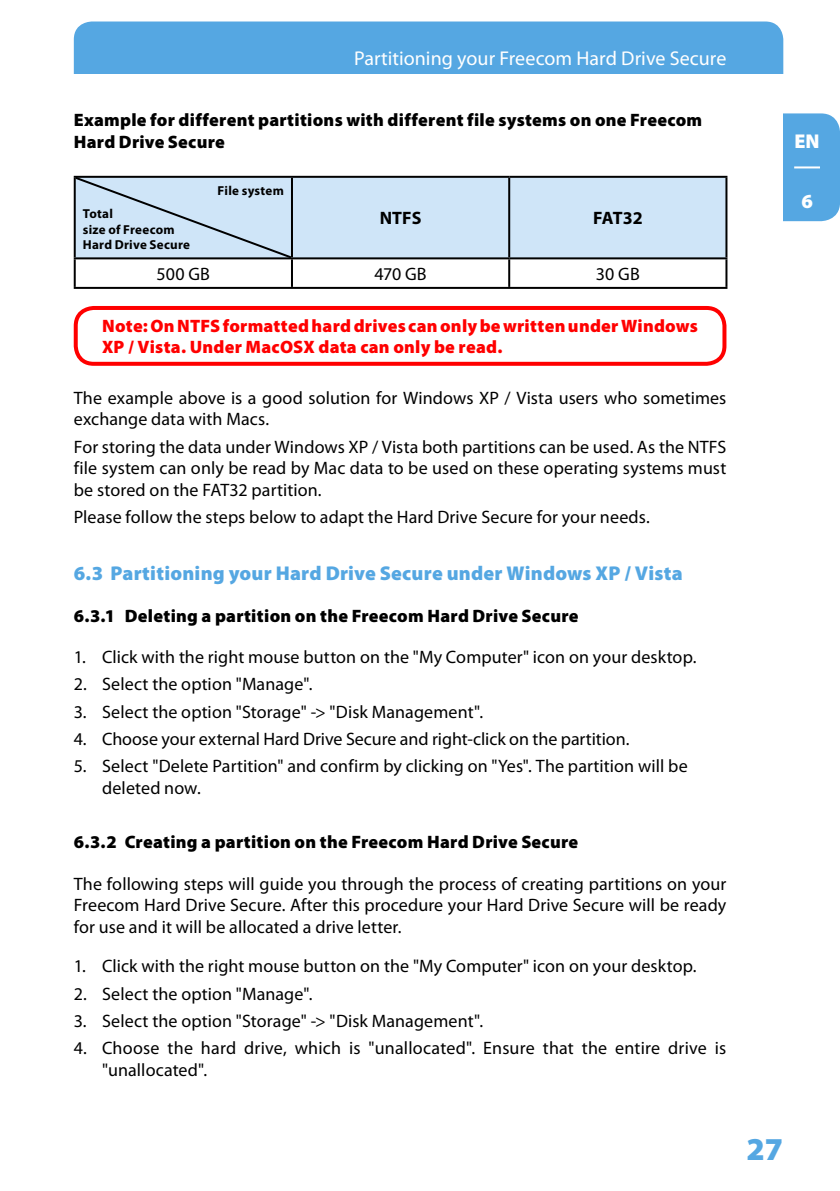
<style>
.page{position:relative;width:840px;height:1191px;background:#fff}
.page>*{position:absolute;margin:0;border:0;box-sizing:border-box;transform-origin:0 0}
.t1{font:900 32px "Myriad Pro";color:#55a7e2}
.t2{font:900 20px "Myriad Pro";letter-spacing:.01em;color:#55a7e2}
.t3{font:20px "Myriad Pro";color:#fff}
.t4{font:900 20px "Myriad Pro";color:#fff}
.t5{font:18px/21.6px "Myriad Pro";letter-spacing:.005em;color:#000}
.t6{font:900 18px/21.6px "Myriad Pro";letter-spacing:.015em;color:#000}
.t7{font:900 18px/21.6px "Myriad Pro";letter-spacing:.015em;color:#f00}
.t8{font:700 18px "Myriad Pro";letter-spacing:-.005em;color:#000}
.t9{font:700 13px/15.6px "Myriad Pro";letter-spacing:.02em;color:#000}
</style>
<div class="page">
<div style="left:74px;top:22px;width:708px;height:52px;background:#55a7e2"></div>
<div style="left:783px;top:113px;width:56px;height:108px;background:#55a7e2"></div>
<hr style="left:793px;top:166px;width:26px;height:2px;background:#fff">
<div style="left:293px;top:178px;width:432px;height:79px;background:#cfe5f8"></div>
<hr style="left:74px;top:176px;width:218px;height:2px;background:#000">
<hr style="left:74px;top:178px;width:2px;height:79px;background:#000">
<hr style="left:292px;top:176px;width:217px;height:2px;background:#000">
<hr style="left:291px;top:178px;width:2px;height:79px;background:#000">
<hr style="left:509px;top:176px;width:218px;height:2px;background:#000">
<hr style="left:508px;top:178px;width:2px;height:79px;background:#000">
<hr style="left:725px;top:178px;width:2px;height:79px;background:#000">
<hr style="left:74px;top:257px;width:218px;height:2px;background:#000">
<hr style="left:74px;top:259px;width:2px;height:28px;background:#000">
<hr style="left:292px;top:257px;width:217px;height:2px;background:#000">
<hr style="left:291px;top:259px;width:2px;height:28px;background:#000">
<hr style="left:509px;top:257px;width:218px;height:2px;background:#000">
<hr style="left:508px;top:259px;width:2px;height:28px;background:#000">
<hr style="left:725px;top:259px;width:2px;height:28px;background:#000">
<hr style="left:74px;top:287px;width:653px;height:2px;background:#000">
<div style="left:76px;top:178px;width:215px;height:79px;background:#cfe5f8"></div>
<div style="left:74px;top:306px;width:652px;height:60px;border:4px solid #f00;border-radius:18px"></div>
<p class="t3" style="left:354px;top:46px;width:374px">Partitioning your Freecom Hard Drive Secure</p>
<p class="t6" style="left:74px;top:109px;width:629px">Example for different partitions with different file systems on one Freecom<br>Hard Drive Secure</p>
<p class="t9" style="left:217px;top:182px;width:68px">File system</p>
<p class="t9" style="left:83px;top:205px;width:109px">Total<br>size of Freecom<br>Hard Drive Secure</p>
<p class="t8" style="left:379px;top:206px;width:43px">NTFS</p>
<p class="t8" style="left:592px;top:206px;width:51px">FAT32</p>
<p class="t5" style="left:156px;top:263px;width:55px">500 GB</p>
<p class="t5" style="left:374px;top:263px;width:54px">470 GB</p>
<p class="t5" style="left:595px;top:263px;width:45px">30 GB</p>
<p class="t7" style="left:102px;top:314px;width:597px">Note: On NTFS formatted hard drives can only be written under Windows<br>XP / Vista. Under MacOSX data can only be read.</p>
<p class="t5" style="left:74px;top:387px;width:653px">The example above is a good solution for Windows XP / Vista users who sometimes exchange data with Macs.</p>
<p class="t5" style="left:74px;top:435px;width:653px;text-align:justify">For storing the data under Windows XP / Vista both partitions can be used. As the NTFS file system can only be read by Mac data to be used on these operating systems must be stored on the FAT32 partition.</p>
<p class="t5" style="left:74px;top:506px;width:577px">Please follow the steps below to adapt the Hard Drive Secure for your needs.</p>
<p class="t2" style="left:74px;top:560px;width:610px">6.3 Partitioning your Hard Drive Secure under Windows XP / Vista</p>
<p class="t6" style="left:74px;top:604px;width:506px">6.3.1 Deleting a partition on the Freecom Hard Drive Secure</p>
<p class="t5" style="left:74px;top:646px;width:624px">1. Click with the right mouse button on the "My Computer" icon on your desktop.</p>
<p class="t5" style="left:74px;top:673px;width:240px">2. Select the option "Manage".</p>
<p class="t5" style="left:74px;top:700px;width:411px">3. Select the option "Storage" -&gt; "Disk Management".</p>
<p class="t5" style="left:74px;top:728px;width:557px">4. Choose your external Hard Drive Secure and right-click on the partition.</p>
<p class="t5" style="left:102px;top:755px;width:586px;text-indent:-28px">5. Select "Delete Partition" and confirm by clicking on "Yes". The partition will be deleted now.</p>
<p class="t6" style="left:74px;top:831px;width:506px">6.3.2 Creating a partition on the Freecom Hard Drive Secure</p>
<p class="t5" style="left:74px;top:872px;width:654px;text-align:justify">The following steps will guide you through the process of creating partitions on your Freecom Hard Drive Secure. After this procedure your Hard Drive Secure will be ready for use and it will be allocated a drive letter.</p>
<p class="t5" style="left:74px;top:955px;width:624px">1. Click with the right mouse button on the "My Computer" icon on your desktop.</p>
<p class="t5" style="left:74px;top:982px;width:240px">2. Select the option "Manage".</p>
<p class="t5" style="left:74px;top:1009px;width:411px">3. Select the option "Storage" -&gt; "Disk Management".</p>
<p class="t5" style="left:102px;top:1037px;width:625px;text-indent:-28px">4. Choose the hard drive, which is "unallocated". Ensure that the entire drive is "unallocated".</p>
<p class="t4" style="left:794px;top:128px;width:27px">EN</p>
<p class="t4" style="left:800px;top:188px;width:13px">6</p>
<h1 class="t1" style="left:746px;top:1127px;width:38px">27</h1>
</div>
